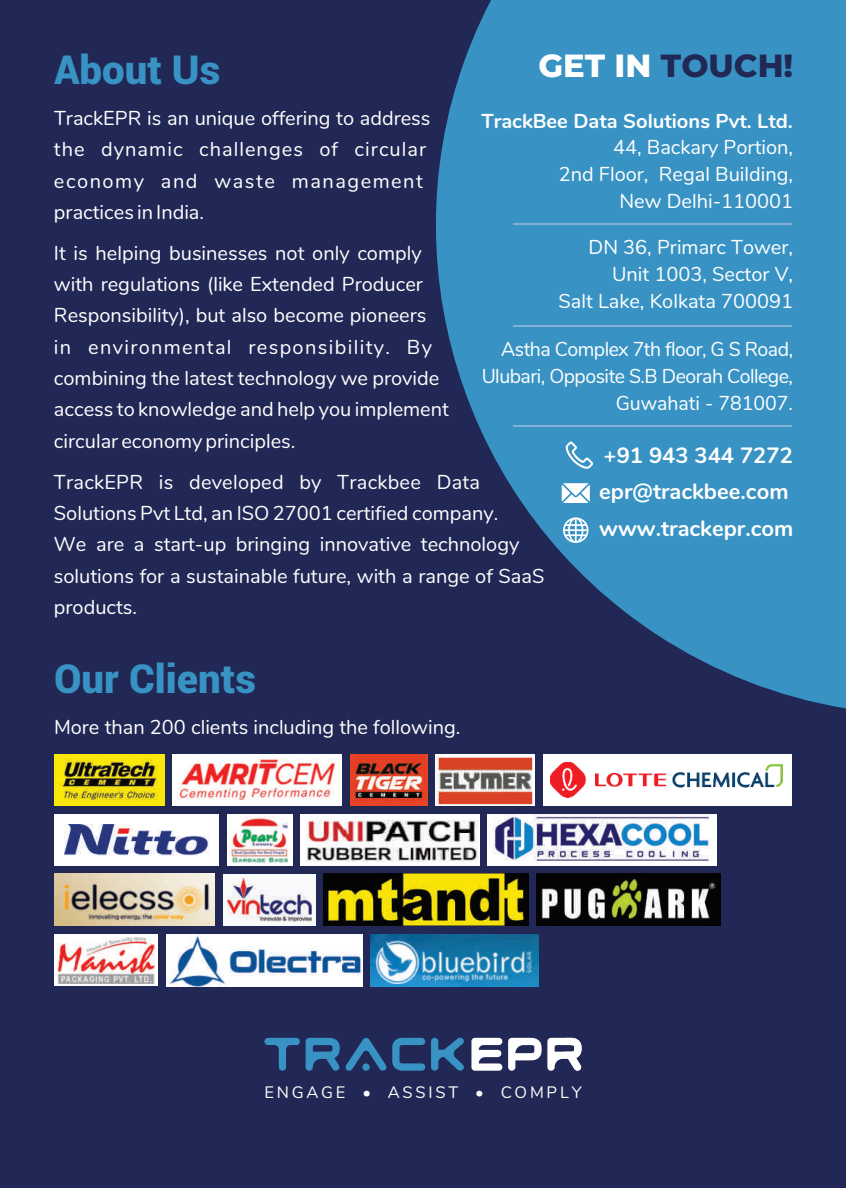
<style>
.page{position:relative;width:846px;height:1188px;background:#212855}
.page>*{position:absolute;margin:0;border:0;box-sizing:border-box;transform-origin:0 0}
.t1{font:900 40px "Roboto";color:#3893c4}
.t2{font:800 32px "Montserrat";color:#212855}
.t3{font:700 22px "Nunito";color:#fff}
.t4{font:20px/31.4px "Nunito";color:#fff}
.t5{font:20px/31.4px "Nunito";letter-spacing:.05em;color:#fff}
.t6{font:20px/27.2px "Nunito";letter-spacing:-.025em;color:#fff;text-align:right}
.t7{font:700 20px "Nunito";color:#fff}
.t8{font:16.6px "Nunito";letter-spacing:.17em;color:#fff}
.s1{color:#fff}
</style>
<div class="page">
<svg style="left:436px;top:0;width:410px;height:708px;fill:#3893c4"></svg>
<svg style="left:264px;top:1038px;width:36px;height:33px"></svg>
<svg style="left:306px;top:1038px;width:119px;height:33px"></svg>
<svg style="left:431px;top:1037px;width:33px;height:34px"></svg>
<svg style="left:471px;top:1038px;width:111px;height:33px"></svg>
<div style="left:543px;top:754px;width:248px;height:52px;background:#fff"></div>
<img style="left:551px;top:762px;width:232px;height:36px">
<div style="left:54px;top:814px;width:165px;height:52px;background:#fff"></div>
<img style="left:64px;top:824px;width:144px;height:32px">
<div style="left:223px;top:874px;width:92px;height:52px;background:#f9fafa"></div>
<img style="left:227px;top:878px;width:84px;height:43px">
<div style="left:227px;top:814px;width:65px;height:52px;background:#fff"></div>
<img style="left:229px;top:816px;width:59px;height:47px">
<svg style="left:566px;top:441px;width:27px;height:28px"></svg>
<svg style="left:563px;top:517px;width:26px;height:26px"></svg>
<svg style="left:562px;top:483px;width:28px;height:20px"></svg>
<hr style="left:513px;top:224px;width:279px;height:1px;background:#81afd5">
<hr style="left:513px;top:326px;width:279px;height:1px;background:#81afd5">
<img style="left:436px;top:754px;width:99px;height:52px">
<img style="left:488px;top:814px;width:229px;height:52px">
<img style="left:54px;top:874px;width:161px;height:52px">
<img style="left:324px;top:874px;width:204px;height:52px">
<img style="left:537px;top:874px;width:184px;height:52px">
<hr style="left:513px;top:425px;width:279px;height:2px;background:#81afd5">
<img style="left:54px;top:754px;width:111px;height:52px">
<img style="left:350px;top:754px;width:78px;height:52px">
<img style="left:301px;top:814px;width:178px;height:52px">
<div style="left:173px;top:754px;width:169px;height:52px;background:#fff"></div>
<img style="left:177px;top:759px;width:160px;height:41px">
<div style="left:54px;top:934px;width:103px;height:52px;background:linear-gradient(to right,#fff,#fff)"></div>
<img style="left:57px;top:937px;width:98px;height:46px">
<img style="left:166px;top:934px;width:196px;height:52px">
<img style="left:371px;top:934px;width:168px;height:52px">
<h1 class="t1" style="left:54px;top:43px;width:168px">About Us</h1>
<p class="t5" style="left:54px;top:103px;width:378px">TrackEPR is an unique offering to address the dynamic challenges of circular economy and waste management practices in India.</p>
<p class="t4" style="left:54px;top:237px;width:397px">It is helping businesses not only comply with regulations (like Extended Producer Responsibility), but also become pioneers<br>in environmental responsibility. By combining the latest technology we provide access to knowledge and help you implement circular economy principles.</p>
<p class="t4" style="left:54px;top:466px;width:492px">TrackEPR is developed by Trackbee Data Solutions Pvt Ltd, an ISO 27001 certified company.<br>We are a start-up bringing innovative technology solutions for a sustainable future, with a range of SaaS products.</p>
<h2 class="t2" style="left:538px;top:46px;width:256px"><span class="s1">GET IN</span> TOUCH!</h2>
<p class="t7" style="left:481px;top:108px;width:313px">TrackBee Data Solutions Pvt. Ltd.</p>
<p class="t4" style="left:559px;top:134px;width:236px;line-height:27.2px;text-align:right">44, Backary Portion,<br>2nd Floor, Regal Building,<br>New Delhi-110001</p>
<p class="t4" style="left:558px;top:234px;width:236px;line-height:27.2px;text-align:right">DN 36, Primarc Tower,<br>Unit 1003, Sector V,<br>Salt Lake, Kolkata 700091</p>
<p class="t6" style="left:482px;top:336px;width:313px">Astha Complex 7th floor, G S Road,<br>Ulubari, Opposite S.B Deorah College,<br>Guwahati - 781007.</p>
<p class="t3" style="left:604px;top:441px;width:191px">+91 943 344 7272</p>
<p class="t3" style="left:599px;top:477px;width:191px">epr@trackbee.com</p>
<p class="t3" style="left:599px;top:514px;width:196px">www.trackepr.com</p>
<h1 class="t1" style="left:54px;top:651px;width:203px">Our Clients</h1>
<p class="t4" style="left:54px;top:711px;width:408px">More than 200 clients including the following.</p>
<p class="t8" style="left:264px;top:1081px;width:319px">ENGAGE • ASSIST • COMPLY</p>
</div>
